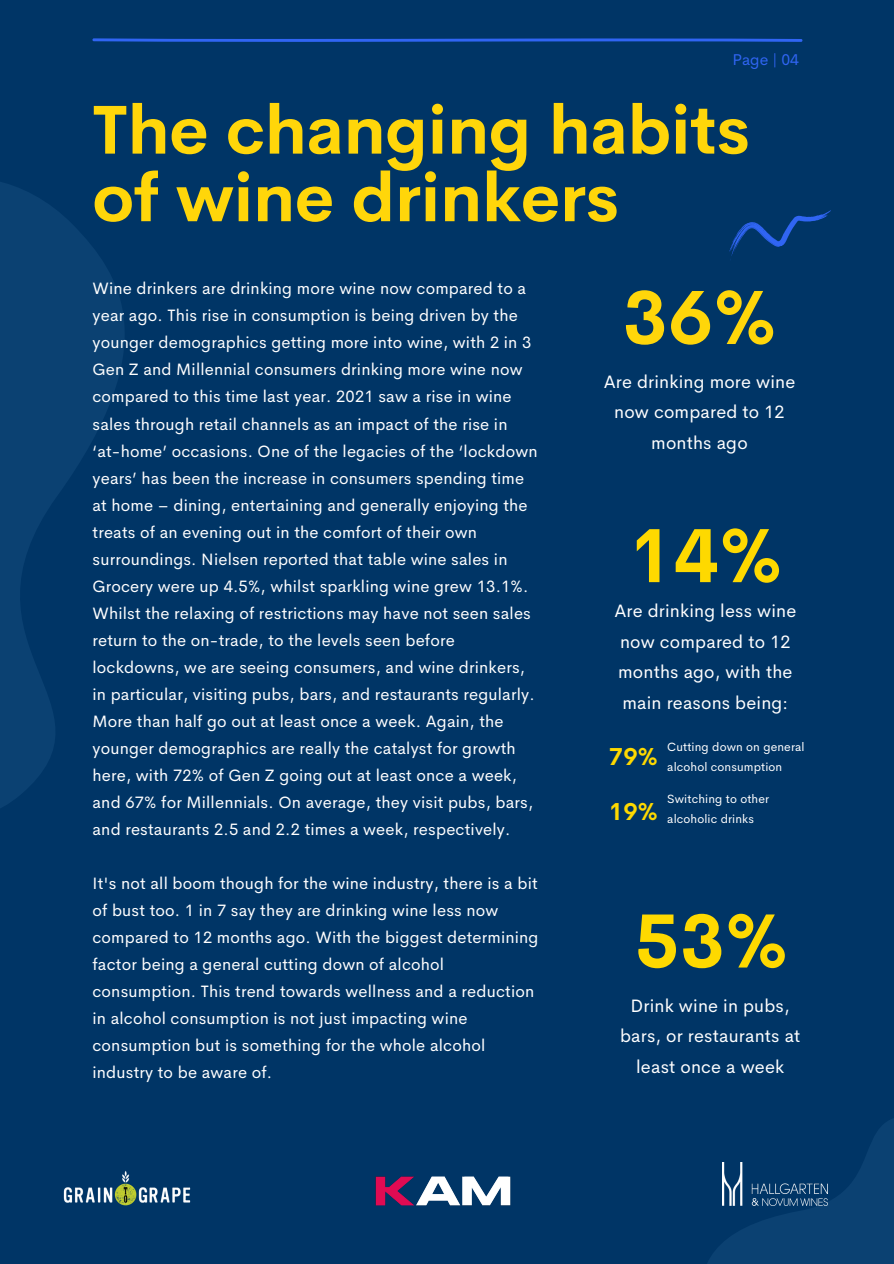
<style>
.page{position:relative;width:894px;height:1264px;background:#fff}
.page>*{position:absolute;margin:0;border:0;box-sizing:border-box;transform-origin:0 0}
.t1{font:700 75px "Cerebri Sans";color:#fed900}
.t2{font:700 75px "Cerebri Sans";color:#ffd60a}
.t3{font:700 67.5px/67.5px "Cerebri Sans";color:#ffd60a}
.t4{font:700 24px "Cerebri Sans";color:#fed900}
.t5{font:18px/30.5px "Cerebri Sans";letter-spacing:.01em;color:#fff;text-align:center}
.t6{font:16.5px/27px "Cerebri Sans";letter-spacing:.01em;color:#fff}
.t7{font:15.75px "Cerebri Sans";color:#3065f3}
.t8{font:12px/20px "Cerebri Sans";letter-spacing:.01em;color:#fff}
</style>
<div class="page">
<div style="left:0;top:0;width:893px;height:1263px;background:#003566"></div>
<svg style="left:0;top:182px;width:124px;height:626px;fill:#0b4172"></svg>
<svg style="left:708px;top:1119px;width:185px;height:144px"></svg>
<svg style="left:729px;top:210px;width:102px;height:50px"></svg>
<svg style="left:92px;top:38px;width:710px;height:4px;background:#2257cb"></svg>
<img style="left:375px;top:1176px;width:136px;height:30px">
<img style="left:722px;top:1162px;width:105px;height:43px">
<img style="left:63px;top:1171px;width:128px;height:33px">
<p class="t7" style="left:732px;top:50px;width:68px">Page | 04</p>
<p class="t3" style="left:92px;top:96px;width:658px">The changing habits of wine drinkers</p>
<p class="t6" style="left:92px;top:275px;width:446px">Wine drinkers are drinking more wine now compared to a year ago. This rise in consumption is being driven by the younger demographics getting more into wine, with 2 in 3<br>Gen Z and Millennial consumers drinking more wine now compared to this time last year. 2021 saw a rise in wine sales through retail channels as an impact of the rise in ‘at-home’ occasions. One of the legacies of the ‘lockdown years’ has been the increase in consumers spending time at home – dining, entertaining and generally enjoying the treats of an evening out in the comfort of their own surroundings. Nielsen reported that table wine sales in Grocery were up 4.5%, whilst sparkling wine grew 13.1%.<br>Whilst the relaxing of restrictions may have not seen sales return to the on-trade, to the levels seen before lockdowns, we are seeing consumers, and wine drinkers, in particular, visiting pubs, bars, and restaurants regularly.<br>More than half go out at least once a week. Again, the younger demographics are really the catalyst for growth here, with 72% of Gen Z going out at least once a week, and 67% for Millennials. On average, they visit pubs, bars, and restaurants 2.5 and 2.2 times a week, respectively.</p>
<p class="t6" style="left:92px;top:869px;width:447px">It's not all boom though for the wine industry, there is a bit of bust too. 1 in 7 say they are drinking wine less now compared to 12 months ago. With the biggest determining factor being a general cutting down of alcohol consumption. This trend towards wellness and a reduction in alcohol consumption is not just impacting wine consumption but is something for the whole alcohol industry to be aware of.</p>
<p class="t2" style="left:622px;top:269px;width:155px">36%</p>
<p class="t5" style="left:603px;top:366px;width:193px">Are drinking more wine now compared to 12 months ago</p>
<p class="t1" style="left:628px;top:507px;width:155px">14%</p>
<p class="t5" style="left:614px;top:596px;width:183px;text-align:left">Are drinking less wine now compared to 12 months ago, with the main reasons being:</p>
<p class="t4" style="left:608px;top:740px;width:51px">79%</p>
<p class="t8" style="left:667px;top:736px;width:139px">Cutting down on general alcohol consumption</p>
<p class="t4" style="left:608px;top:795px;width:51px">19%</p>
<p class="t8" style="left:667px;top:788px;width:103px">Switching to other alcoholic drinks</p>
<p class="t1" style="left:634px;top:892px;width:155px">53%</p>
<p class="t5" style="left:620px;top:990px;width:182px">Drink wine in pubs, bars, or restaurants at least once a week</p>
</div>
